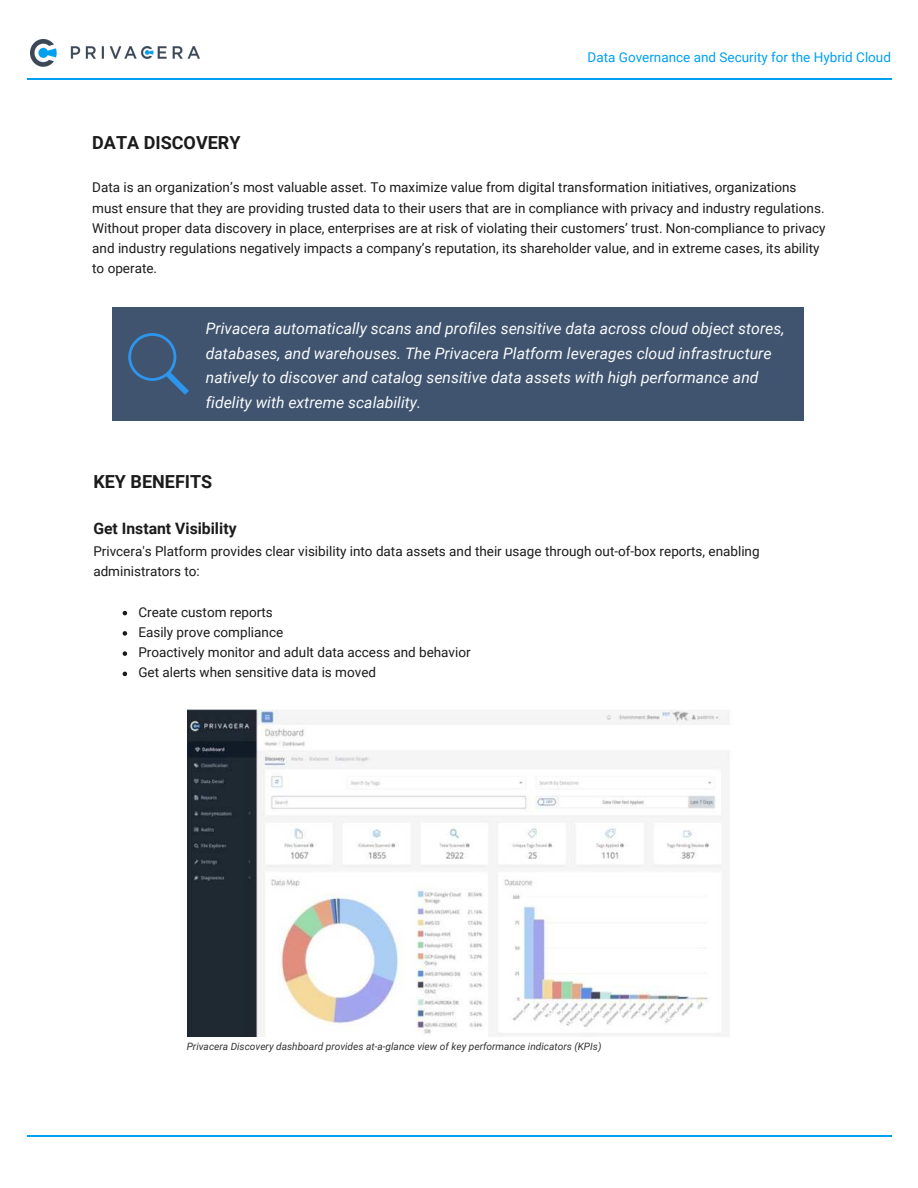
<style>
.page{position:relative;width:918px;height:1188px;background:#fff}
.page>*{position:absolute;margin:0;border:0;box-sizing:border-box;transform-origin:0 0}
.t1{font:700 18px "Roboto";color:#1b1b1b}
.t2{font:italic 15.75px/24.8px "Roboto";color:#f8fbfc}
.t3{font:700 15.75px "Roboto";color:#1b1b1b}
.t4{font:13.5px/20.2px "Roboto";color:#1b1b1b}
.t5{font:13.5px "Roboto";color:#00a0f0}
.t6{font:italic 10.2px "Roboto";color:#333}
</style>
<div class="page">
<hr style="left:27px;top:79px;width:864px;height:1px;background:#00a0f0">
<hr style="left:27px;top:1135px;width:864px;height:1px;background:#00a0f0">
<img style="left:30px;top:39px;width:169px;height:27px">
<div style="left:113px;top:307px;width:691px;height:114px;background:#41546f"></div>
<svg style="left:128px;top:333px;width:61px;height:62px"></svg>
<svg style="left:123px;top:611px;width:4px;height:4px"></svg>
<svg style="left:123px;top:631px;width:4px;height:5px"></svg>
<svg style="left:123px;top:651px;width:4px;height:5px"></svg>
<svg style="left:123px;top:672px;width:4px;height:4px"></svg>
<img style="left:187px;top:710px;width:542px;height:326px">
<p class="t5" style="left:588px;top:48px;width:305px">Data Governance and Security for the Hybrid Cloud</p>
<h1 class="t1" style="left:92px;top:129px;width:150px">DATA DISCOVERY</h1>
<p class="t4" style="left:92px;top:177px;width:735px">Data is an organization’s most valuable asset. To maximize value from digital transformation initiatives, organizations must ensure that they are providing trusted data to their users that are in compliance with privacy and industry regulations.<br>Without proper data discovery in place, enterprises are at risk of violating their customers’ trust. Non-compliance to privacy and industry regulations negatively impacts a company’s reputation, its shareholder value, and in extreme cases, its ability to operate.</p>
<p class="t2" style="left:206px;top:315px;width:580px">Privacera automatically scans and profiles sensitive data across cloud object stores, databases, and warehouses. The Privacera Platform leverages cloud infrastructure natively to discover and catalog sensitive data assets with high performance and fidelity with extreme scalability.</p>
<h1 class="t1" style="left:93px;top:469px;width:120px">KEY BENEFITS</h1>
<p class="t3" style="left:93px;top:518px;width:145px">Get Instant Visibility</p>
<p class="t4" style="left:93px;top:540px;width:668px">Privcera's Platform provides clear visibility into data assets and their usage through out-of-box reports, enabling administrators to:</p>
<p class="t4" style="left:138px;top:601px;width:334px">Create custom reports<br>Easily prove compliance<br>Proactively monitor and adult data access and behavior Get alerts when sensitive data is moved</p>
<p class="t6" style="left:187px;top:1039px;width:416px">Privacera Discovery dashboard provides at-a-glance view of key performance indicators (KPIs)</p>
</div>
